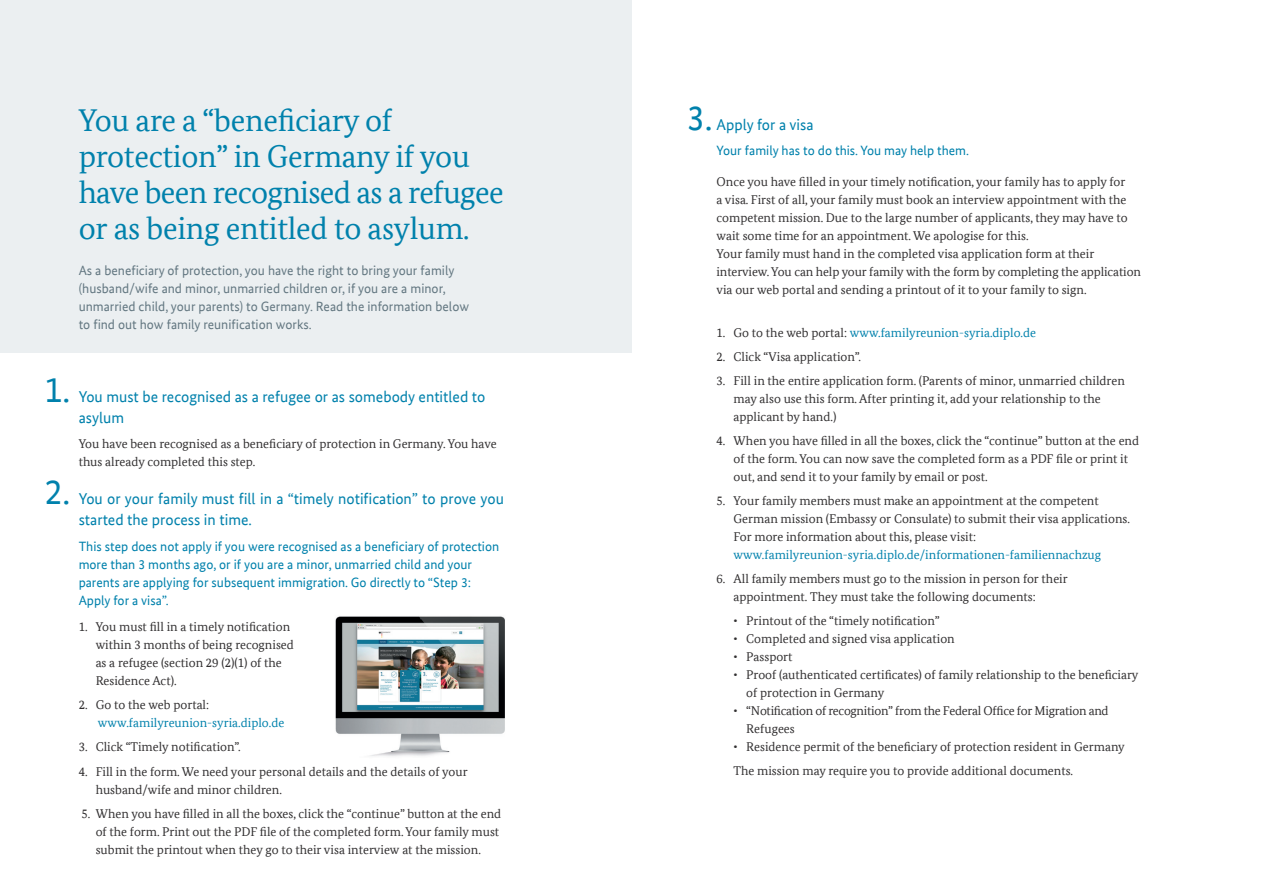
<style>
.page{position:relative;width:1263px;height:893px;background:#fff}
.page>*{position:absolute;margin:0;border:0;box-sizing:border-box;transform-origin:0 0}
.t1{font:36px "Bundes Sans Web";color:#0081ac}
.t2{font:31.5px/36px "Bundes Serif Web";letter-spacing:-.01em;color:#0081ac}
.t3{font:15.75px/21px "Bundes Sans Web";color:#0081ac}
.t4{font:13.5px/18px "Bundes Sans Web";color:#0081ac}
.t5{font:13.5px/18px "Bundes Sans Web";color:#647882}
.t6{font:12.75px/18px "Bundes Serif Web";color:#312f30}
.t7{font:12.75px "Bundes Serif Web";color:#0081ac}
.t8{font:12.75px/18px "Bundes Serif Web";letter-spacing:-.025em;color:#312f30}
.s1{color:#312f30}
</style>
<div class="page">
<div style="left:0;top:0;width:631px;height:353px;background:#ebeff1"></div>
<img style="left:335px;top:616px;width:170px;height:140px">
<h2 class="t2" style="left:79px;top:102px;width:427px">You are a “beneficiary of protection” in Germany if you have been recognised as a refugee or as being entitled to asylum.</h2>
<p class="t5" style="left:79px;top:261px;width:392px">As a beneficiary of protection, you have the right to bring your family (husband/wife and minor, unmarried children or, if you are a minor, unmarried child, your parents) to Germany. Read the information below to find out how family reunification works.</p>
<h1 class="t1" style="left:45px;top:369px;width:27px">1.</h1>
<h1 class="t1" style="left:45px;top:471px;width:27px">2.</h1>
<p class="t3" style="left:79px;top:386px;width:408px">You must be recognised as a refugee or as somebody entitled to asylum</p>
<p class="t6" style="left:79px;top:434px;width:419px">You have been recognised as a beneficiary of protection in Germany. You have thus already completed this step.</p>
<p class="t3" style="left:79px;top:488px;width:427px">You or your family must fill in a “timely notification” to prove you started the process in time.</p>
<p class="t4" style="left:79px;top:537px;width:422px">This step does not apply if you were recognised as a beneficiary of protection more than 3 months ago, or if you are a minor, unmarried child and your parents are applying for subsequent immigration. Go directly to “Step 3:<br>Apply for a visa”.</p>
<p class="t6" style="left:96px;top:617px;width:200px;text-indent:-17px">1. You must fill in a timely notification within 3 months of being recognised as a refugee (section 29 (2)(1) of the<br>Residence Act).</p>
<p class="t6" style="left:79px;top:695px;width:132px">2. Go to the web portal:</p>
<p class="t7" style="left:98px;top:715px;width:188px">www.familyreunion-syria.diplo.de</p>
<p class="t6" style="left:79px;top:737px;width:164px">3. Click “Timely notification”.</p>
<p class="t6" style="left:96px;top:762px;width:373px;text-indent:-17px">4. Fill in the form. We need your personal details and the details of your husband/wife and minor children.</p>
<p class="t6" style="left:96px;top:804px;width:407px;text-indent:-14px">5. When you have filled in all the boxes, click the “continue” button at the end of the form. Print out the PDF file of the completed form. Your family must submit the printout when they go to their visa interview at the mission.</p>
<h1 class="t1" style="left:687px;top:97px;width:27px">3.</h1>
<p class="t3" style="left:716px;top:114px;width:99px">Apply for a visa</p>
<p class="t4" style="left:716px;top:141px;width:254px">Your family has to do this. You may help them.</p>
<p class="t6" style="left:716px;top:173px;width:426px">Once you have filled in your timely notification, your family has to apply for<br>a visa. First of all, your family must book an interview appointment with the competent mission. Due to the large number of applicants, they may have to wait some time for an appointment. We apologise for this.<br>Your family must hand in the completed visa application form at their interview. You can help your family with the form by completing the application via our web portal and sending a printout of it to your family to sign.</p>
<p class="t7" style="left:716px;top:326px;width:321px"><span class="s1">1. Go to the web portal:</span> www.familyreunion-syria.diplo.de</p>
<p class="t6" style="left:716px;top:348px;width:146px">2. Click “Visa application”.</p>
<p class="t6" style="left:733px;top:372px;width:393px;text-indent:-17px">3. Fill in the entire application form. (Parents of minor, unmarried children may also use this form. After printing it, add your relationship to the applicant by hand.)</p>
<p class="t6" style="left:733px;top:432px;width:407px;text-indent:-17px">4. When you have filled in all the boxes, click the “continue” button at the end of the form. You can now save the completed form as a PDF file or print it out, and send it to your family by email or post.</p>
<p class="t6" style="left:733px;top:492px;width:398px;text-indent:-17px">5. Your family members must make an appointment at the competent<br>German mission (Embassy or Consulate) to submit their visa applications.<br>For more information about this, please visit:</p>
<p class="t7" style="left:733px;top:548px;width:369px">www.familyreunion-syria.diplo.de/informationen-familiennachzug</p>
<p class="t6" style="left:733px;top:570px;width:336px;text-indent:-17px">6. All family members must go to the mission in person for their appointment. They must take the following documents:</p>
<p class="t6" style="left:733px;top:612px;width:208px">• Printout of the “timely notification”</p>
<p class="t6" style="left:733px;top:630px;width:223px">• Completed and signed visa application</p>
<p class="t6" style="left:733px;top:648px;width:61px">• Passport</p>
<p class="t6" style="left:746px;top:666px;width:394px;text-indent:-13px">• Proof (authenticated certificates) of family relationship to the beneficiary of protection in Germany</p>
<p class="t8" style="left:746px;top:702px;width:364px;text-indent:-13px">• “Notification of recognition” from the Federal Office for Migration and<br>Refugees</p>
<p class="t6" style="left:733px;top:735px;width:393px;line-height:24px">• Residence permit of the beneficiary of protection resident in Germany<br>The mission may require you to provide additional documents.</p>
</div>
